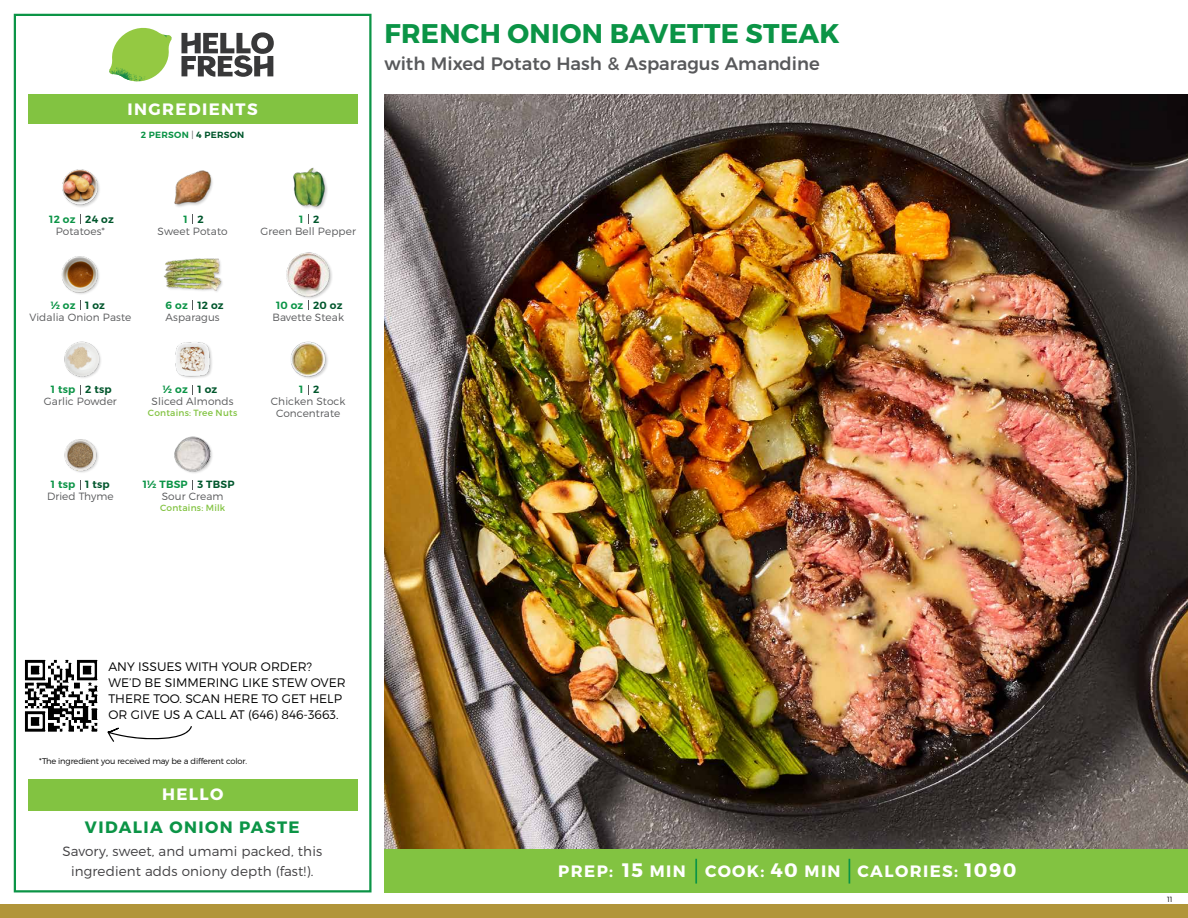
<style>
.page{position:relative;width:1188px;height:918px;background:#fff}
.page>*{position:absolute;margin:0;border:0;box-sizing:border-box;transform-origin:0 0}
.t1{font:700 27px "Montserrat";letter-spacing:.01em;color:#0b9446}
.t2{font:700 19.5px "Montserrat";color:#fff}
.t3{font:500 18px "Montserrat";color:#58595b}
.t4{font:700 16.5px "Montserrat";letter-spacing:.085em;color:#fff}
.t5{font:700 16.5px "Montserrat";letter-spacing:.085em;color:#0b9446}
.t6{font:300 13.5px/19.5px "Montserrat";letter-spacing:.01em;color:#414042;text-align:center}
.t7{font:300 12.3px/16px "Montserrat";color:#000}
.t8{font:300 10.5px/12px "Montserrat";letter-spacing:.01em;color:#58595b;text-align:center}
.t9{font:600 10.5px "Montserrat";letter-spacing:.02em;color:#00562c}
.t10{font:600 10.5px "Montserrat";letter-spacing:.02em;color:#0b9446}
.t11{font:9px "Montserrat";letter-spacing:.025em;color:#82c341}
.t12{font:600 9px "Montserrat";letter-spacing:.03em;color:#0b9446}
.t13{font:300 8.25px "Montserrat";letter-spacing:-.015em;color:#000}
.t14{font:300 7.5px "Montserrat";color:#000}
.s1{font-weight:300;color:#58595b}
.s2{color:#00562c}
.s3{font-size:19.5px}
</style>
<div class="page">
<div style="left:0;top:904px;width:1188px;height:14px;background:#b1953a"></div>
<div style="left:384px;top:849px;width:804px;height:43px;background:#82c341"></div>
<svg style="left:181px;top:32px;width:93px;height:45px"></svg>
<svg style="left:114px;top:28px;width:55px;height:36px"></svg>
<img style="left:143px;top:28px;width:29px;height:24px">
<img style="left:112px;top:48px;width:54px;height:10px">
<img style="left:109px;top:52px;width:55px;height:30px">
<img style="left:142px;top:58px;width:24px;height:23px">
<div style="left:28px;top:94px;width:330px;height:30px;background:#82c341"></div>
<div style="left:14px;top:14px;width:358px;height:878px;border:2px solid #0b9446"></div>
<div style="left:28px;top:779px;width:330px;height:32px;background:#82c341"></div>
<img style="left:163px;top:258px;width:59px;height:34px">
<div style="left:286px;top:253px;width:47px;height:47px;background:#000;opacity:.2"></div>
<img style="left:286px;top:253px;width:47px;height:43px">
<img style="left:174px;top:170px;width:39px;height:37px">
<img style="left:293px;top:167px;width:34px;height:42px">
<img style="left:61px;top:256px;width:38px;height:38px">
<img style="left:62px;top:169px;width:38px;height:38px">
<img style="left:175px;top:342px;width:37px;height:36px">
<img style="left:290px;top:341px;width:38px;height:38px">
<img style="left:64px;top:341px;width:37px;height:37px">
<img style="left:174px;top:436px;width:38px;height:37px">
<img style="left:64px;top:439px;width:35px;height:34px">
<hr style="left:695px;top:859px;width:2px;height:25px;background:#0b9446">
<svg style="left:849px;top:859px;width:1px;height:25px"></svg>
<img style="left:384px;top:94px;width:804px;height:755px">
<img style="left:24px;top:659px;width:74px;height:73px">
<svg style="left:107px;top:726px;width:85px;height:16px"></svg>
<h3 class="t4" style="left:128px;top:99px;width:132px">INGREDIENTS</h3>
<p class="t12" style="left:141px;top:129px;width:105px">2 PERSON <span class="s1">|</span> <span class="s2">4 PERSON</span></p>
<h1 class="t1" style="left:385px;top:17px;width:457px">FRENCH ONION BAVETTE STEAK</h1>
<h3 class="t3" style="left:384px;top:49px;width:437px">with Mixed Potato Hash &amp; Asparagus Amandine</h3>
<p class="t10" style="left:49px;top:212px;width:28px">12 oz</p>
<p class="t9" style="left:85px;top:212px;width:30px">24 oz</p>
<p class="t9" style="left:198px;top:212px;width:8px">2</p>
<p class="t9" style="left:313px;top:212px;width:8px">2</p>
<p class="t10" style="left:184px;top:212px;width:6px">1</p>
<p class="t10" style="left:299px;top:212px;width:6px">1</p>
<p class="t8" style="left:56px;top:225px;width:51px">Potatoes*</p>
<p class="t8" style="left:158px;top:225px;width:71px">Sweet Potato</p>
<p class="t8" style="left:260px;top:225px;width:97px">Green Bell Pepper</p>
<p class="t10" style="left:51px;top:299px;width:26px">½ oz</p>
<p class="t9" style="left:85px;top:299px;width:21px">1 oz</p>
<p class="t9" style="left:198px;top:299px;width:28px">12 oz</p>
<p class="t9" style="left:313px;top:299px;width:31px">20 oz</p>
<p class="t10" style="left:166px;top:299px;width:24px">6 oz</p>
<p class="t10" style="left:276px;top:299px;width:29px">10 oz</p>
<p class="t8" style="left:29px;top:311px;width:103px">Vidalia Onion Paste</p>
<p class="t8" style="left:166px;top:311px;width:56px">Asparagus</p>
<p class="t8" style="left:272px;top:311px;width:73px">Bavette Steak</p>
<p class="t10" style="left:51px;top:383px;width:26px">1 tsp</p>
<p class="t9" style="left:85px;top:383px;width:28px">2 tsp</p>
<p class="t9" style="left:198px;top:383px;width:21px">1 oz</p>
<p class="t9" style="left:313px;top:383px;width:8px">2</p>
<p class="t10" style="left:163px;top:383px;width:26px">½ oz</p>
<p class="t10" style="left:299px;top:383px;width:6px">1</p>
<p class="t8" style="left:44px;top:395px;width:75px">Garlic Powder</p>
<p class="t8" style="left:152px;top:395px;width:83px">Sliced Almonds</p>
<p class="t11" style="left:148px;top:407px;width:91px">Contains: Tree Nuts</p>
<p class="t8" style="left:271px;top:395px;width:76px">Chicken Stock<br>Concentrate</p>
<p class="t10" style="left:51px;top:478px;width:26px">1 tsp</p>
<p class="t9" style="left:85px;top:478px;width:26px">1 tsp</p>
<p class="t10" style="left:143px;top:478px;width:46px">1½ TBSP</p>
<p class="t9" style="left:198px;top:478px;width:38px">3 TBSP</p>
<p class="t8" style="left:47px;top:490px;width:68px">Dried Thyme</p>
<p class="t8" style="left:162px;top:490px;width:63px">Sour Cream</p>
<p class="t11" style="left:160px;top:502px;width:67px">Contains: Milk</p>
<p class="t7" style="left:108px;top:658px;width:239px">ANY ISSUES WITH YOUR ORDER?<br>WE’D BE SIMMERING LIKE STEW OVER<br>THERE TOO. SCAN HERE TO GET HELP<br>OR GIVE US A CALL AT (646) 846-3663.</p>
<p class="t13" style="left:39px;top:756px;width:209px">*The ingredient you received may be a different color.</p>
<h3 class="t4" style="left:162px;top:784px;width:63px">HELLO</h3>
<h3 class="t5" style="left:85px;top:817px;width:216px">VIDALIA ONION PASTE</h3>
<p class="t6" style="left:62px;top:841px;width:261px">Savory, sweet, and umami packed, this ingredient adds oniony depth (fast!).</p>
<h3 class="t4" style="left:622px;top:861px;width:65px"><span class="s3">15</span> MIN</h3>
<h2 class="t2" style="left:964px;top:858px;width:54px">1090</h2>
<h3 class="t4" style="left:558px;top:861px;width:56px">PREP:</h3>
<h3 class="t4" style="left:705px;top:861px;width:137px">COOK: <span class="s3">40</span> MIN</h3>
<h3 class="t4" style="left:858px;top:861px;width:102px">CALORIES:</h3>
<p class="t14" style="left:1167px;top:895px;width:7px">11</p>
</div>
